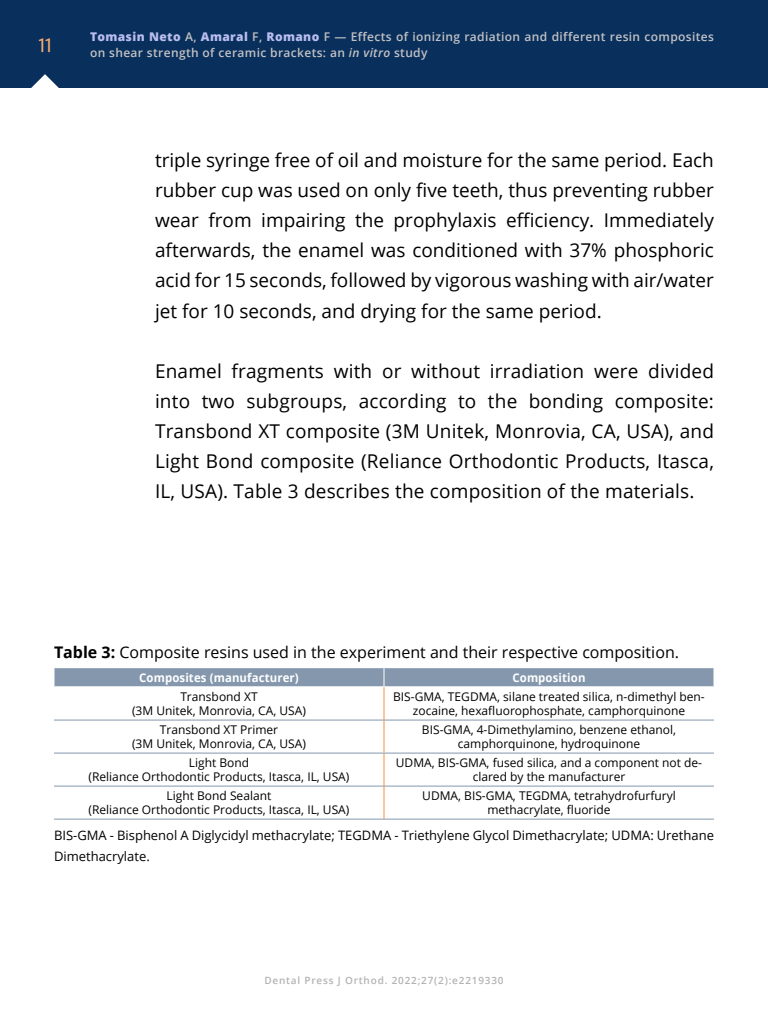
<style>
.page{position:relative;width:768px;height:1024px;background:#fff}
.page>*{position:absolute;margin:0;border:0;box-sizing:border-box;transform-origin:0 0}
.t1{font:19px/30.1px "Open Sans";letter-spacing:.005em;color:#000;text-align:justify}
.t2{font:500 18px "Semplicita Pro";color:#ffae6f}
.t3{font:16px "Open Sans";color:#000}
.t4{font:13px/21px "Open Sans";color:#000}
.t5{font:12px/14.4px "Open Sans";color:#000;text-align:center}
.t6{font:600 12px/16px "Open Sans";letter-spacing:.03em;color:#c1c1c3}
.t7{font:700 12px "Open Sans";letter-spacing:.01em;color:#fff;scale:.95 1}
.t8{font:600 10px "Open Sans";letter-spacing:.08em;color:#b3b3b3}
.s1{font-weight:800;color:#b9beef}
.s2{font-style:italic}
.s3{font-weight:700}
</style>
<div class="page">
<div style="left:0;top:0;width:768px;height:88px;background:#092f5c"></div>
<svg style="left:31px;top:74px;width:28px;height:14px"></svg>
<div style="left:54px;top:668px;width:660px;height:18px;background:#8497ad"></div>
<hr style="left:384px;top:687px;width:1px;height:33px;background:#ff8b31">
<hr style="left:384px;top:720px;width:1px;height:33px;background:#ff8b31">
<hr style="left:384px;top:754px;width:1px;height:32px;background:#ff8b31">
<hr style="left:384px;top:786px;width:1px;height:33px;background:#ff8b31">
<hr style="left:54px;top:720px;width:330px;height:1px;background:#8497ad">
<hr style="left:384px;top:720px;width:330px;height:1px;background:#8497ad">
<hr style="left:54px;top:786px;width:330px;height:1px;background:#8497ad">
<hr style="left:384px;top:786px;width:330px;height:1px;background:#8497ad">
<hr style="left:54px;top:753px;width:330px;height:1px;background:#8497ad">
<hr style="left:384px;top:753px;width:330px;height:1px;background:#8497ad">
<hr style="left:54px;top:819px;width:330px;height:1px;background:#8497ad">
<hr style="left:384px;top:819px;width:330px;height:1px;background:#8497ad">
<p class="t2" style="left:38px;top:33px;width:15px">11</p>
<p class="t6" style="left:90px;top:29px;width:626px"><span class="s1">Tomasin Neto</span> A, <span class="s1">Amaral</span> F, <span class="s1">Romano</span> F — Effects of ionizing radiation and different resin composites on shear strength of ceramic brackets: an <span class="s2">in vitro</span> study</p>
<p class="t1" style="left:155px;top:145px;width:561px">triple syringe free of oil and moisture for the same period. Each rubber cup was used on only five teeth, thus preventing rubber wear from impairing the prophylaxis efficiency. Immediately afterwards, the enamel was conditioned with 37% phosphoric acid for 15 seconds, followed by vigorous washing with air/water jet for 10 seconds, and drying for the same period.</p>
<p class="t1" style="left:155px;top:355px;width:561px">Enamel fragments with or without irradiation were divided into two subgroups, according to the bonding composite:<br>Transbond XT composite (3M Unitek, Monrovia, CA, USA), and Light Bond composite (Reliance Orthodontic Products, Itasca, IL, USA). Table 3 describes the composition of the materials.</p>
<p class="t3" style="left:54px;top:641px;width:627px"><span class="s3">Table 3:</span> Composite resins used in the experiment and their respective composition.</p>
<p class="t7" style="left:139px;top:669px;width:169px">Composites (manufacturer)</p>
<p class="t7" style="left:512px;top:669px;width:78px">Composition</p>
<p class="t5" style="left:132px;top:689px;width:175px">Transbond XT<br>(3M Unitek, Monrovia, CA, USA)</p>
<p class="t5" style="left:393px;top:689px;width:313px">BIS-GMA, TEGDMA, silane treated silica, n-dimethyl ben&shy;zocaine, hexafluorophosphate, camphorquinone</p>
<p class="t5" style="left:132px;top:722px;width:175px">Transbond XT Primer<br>(3M Unitek, Monrovia, CA, USA)</p>
<p class="t5" style="left:422px;top:722px;width:256px">BIS-GMA, 4-Dimethylamino, benzene ethanol, camphorquinone, hydroquinone</p>
<p class="t5" style="left:89px;top:755px;width:262px">Light Bond<br>(Reliance Orthodontic Products, Itasca, IL, USA)</p>
<p class="t5" style="left:396px;top:755px;width:308px">UDMA, BIS-GMA, fused silica, and a component not de&shy;clared by the manufacturer</p>
<p class="t5" style="left:89px;top:788px;width:262px">Light Bond Sealant<br>(Reliance Orthodontic Products, Itasca, IL, USA)</p>
<p class="t5" style="left:422px;top:788px;width:255px">UDMA, BIS-GMA, TEGDMA, tetrahydrofurfuryl methacrylate, fluoride</p>
<p class="t4" style="left:54px;top:825px;width:662px">BIS-GMA - Bisphenol A Diglycidyl methacrylate; TEGDMA - Triethylene Glycol Dimethacrylate; UDMA: Urethane<br>Dimethacrylate.</p>
<p class="t8" style="left:264px;top:974px;width:241px">Dental Press J Orthod. 2022;27(2):e2219330</p>
</div>
